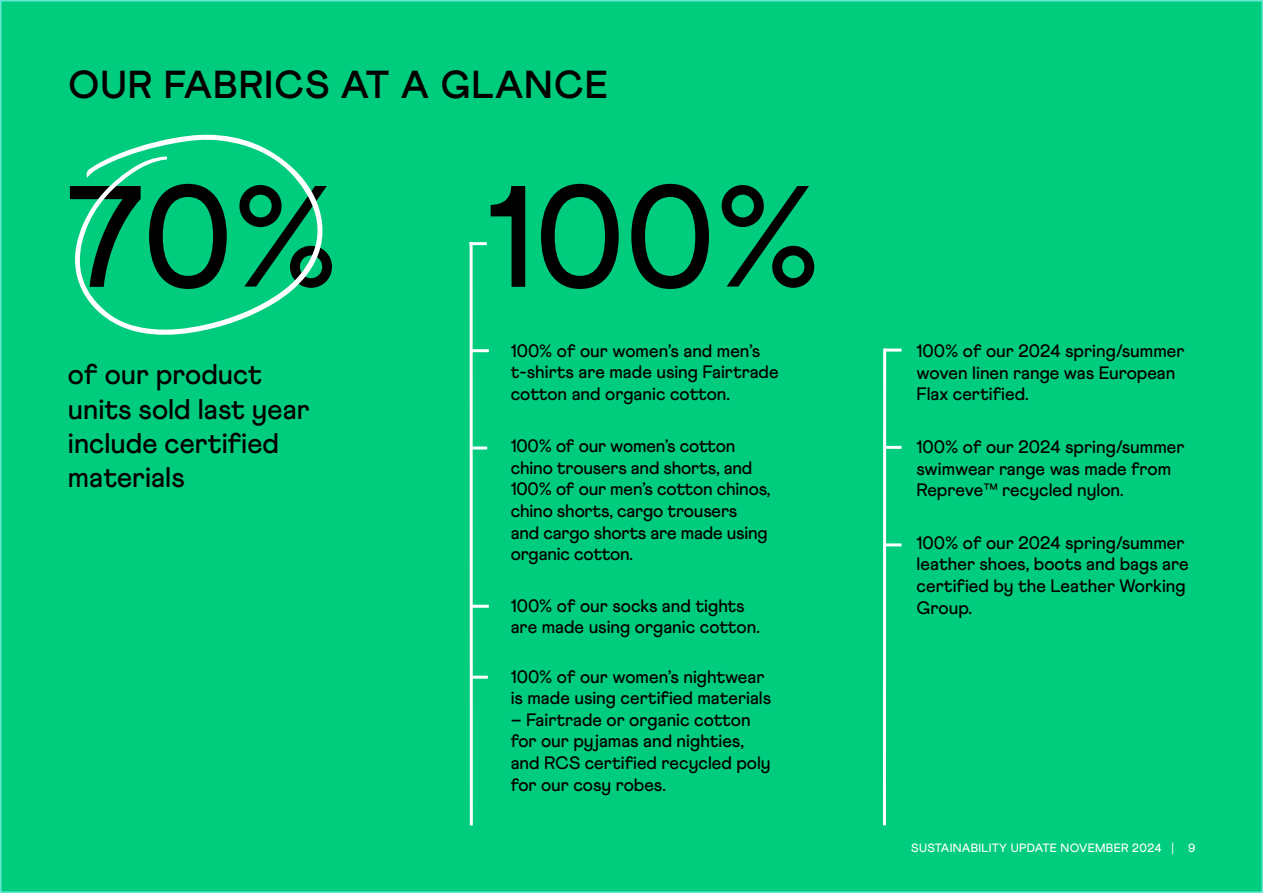
<style>
.page{position:relative;width:1263px;height:893px;background:#fff}
.page>*{position:absolute;margin:0;border:0;box-sizing:border-box;transform-origin:0 0}
.t1{font:500 144px "Athletics";color:#000}
.t2{font:700 39px "Athletics";letter-spacing:.025em;color:#000}
.t3{font:500 28.5px/34.2px "Athletics";color:#000}
.t4{font:500 18px/21.6px "Athletics";color:#000}
.t5{font:500 12px "Athletics";letter-spacing:.025em;color:#fff}
</style>
<div class="page">
<div style="left:1px;top:1px;width:1261px;height:891px;background:#00cc7e"></div>
<svg style="left:75px;top:134px;width:248px;height:201px"></svg>
<hr style="left:470px;top:242px;width:3px;height:583px;background:#fff">
<hr style="left:469px;top:242px;width:18px;height:3px;background:#fff">
<hr style="left:471px;top:349px;width:18px;height:3px;background:#fff">
<hr style="left:884px;top:349px;width:17px;height:3px;background:#fff">
<hr style="left:471px;top:605px;width:18px;height:3px;background:#fff">
<hr style="left:884px;top:446px;width:17px;height:3px;background:#fff">
<hr style="left:884px;top:543px;width:17px;height:3px;background:#fff">
<hr style="left:470px;top:676px;width:18px;height:3px;background:#fff">
<hr style="left:470px;top:446px;width:17px;height:3px;background:#fff">
<hr style="left:883px;top:349px;width:3px;height:476px;background:#fff">
<p class="t2" style="left:68px;top:62px;width:541px">OUR FABRICS AT A GLANCE</p>
<p class="t1" style="left:65px;top:153px;width:275px">70%</p>
<p class="t3" style="left:68px;top:358px;width:243px">of our product units sold last year include certified materials</p>
<p class="t1" style="left:487px;top:153px;width:335px">100%</p>
<p class="t4" style="left:511px;top:340px;width:269px">100% of our women’s and men’s t-shirts are made using Fairtrade cotton and organic cotton.</p>
<p class="t4" style="left:511px;top:435px;width:261px">100% of our women’s cotton chino trousers and shorts, and<br>100% of our men’s cotton chinos, chino shorts, cargo trousers<br>and cargo shorts are made using organic cotton.</p>
<p class="t4" style="left:511px;top:595px;width:251px">100% of our socks and tights are made using organic cotton.</p>
<p class="t4" style="left:511px;top:666px;width:262px">100% of our women’s nightwear is made using certified materials</p>
<p class="t4" style="left:511px;top:709px;width:262px">– Fairtrade or organic cotton for our pyjamas and nighties, and RCS certified recycled poly for our cosy robes.</p>
<p class="t4" style="left:917px;top:340px;width:269px">100% of our 2024 spring/summer woven linen range was European<br>Flax certified.</p>
<p class="t4" style="left:917px;top:436px;width:269px">100% of our 2024 spring/summer swimwear range was made from<br>Repreve™ recycled nylon.</p>
<p class="t4" style="left:917px;top:532px;width:274px">100% of our 2024 spring/summer leather shoes, boots and bags are certified by the Leather Working<br>Group.</p>
<p class="t5" style="left:911px;top:841px;width:285px">SUSTAINABILITY UPDATE NOVEMBER 2024 | 9</p>
</div>
